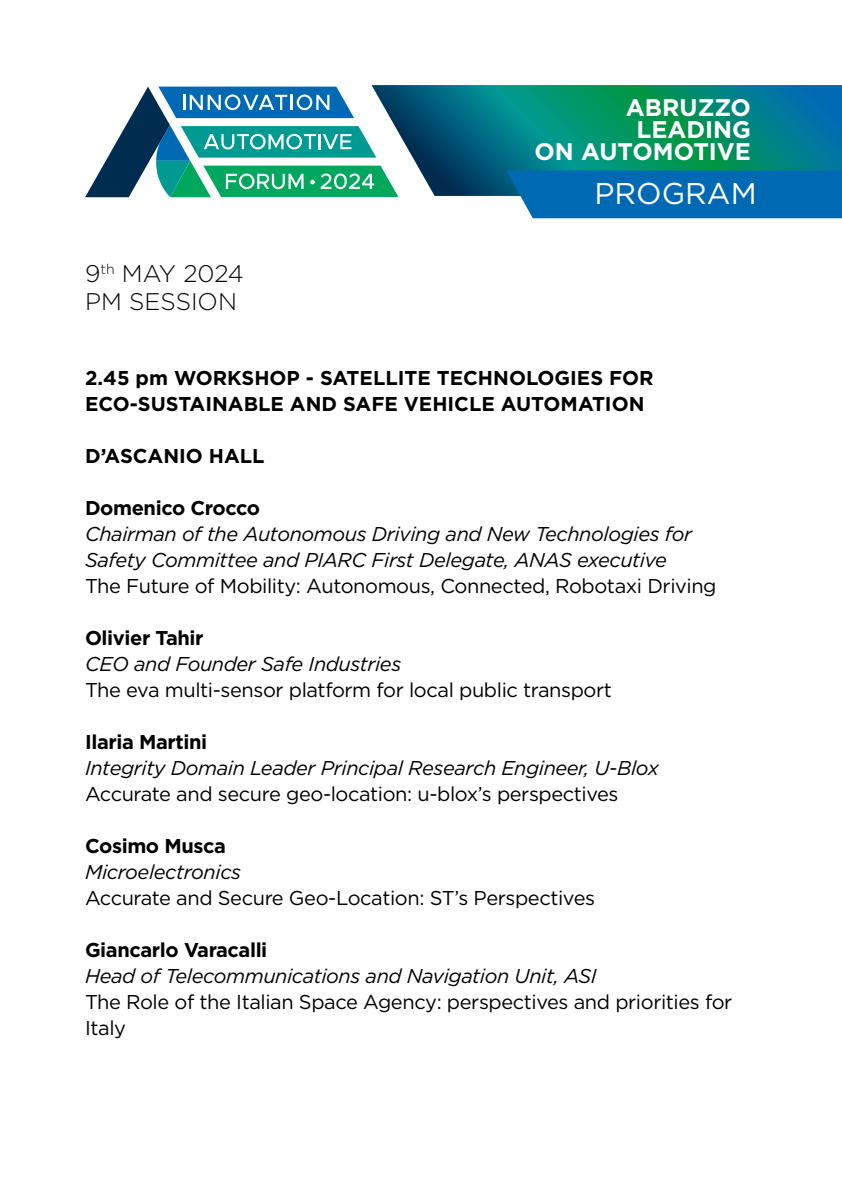
<style>
.page{position:relative;width:842px;height:1191px;background:#fff}
.page>*{position:absolute;margin:0;border:0;box-sizing:border-box;transform-origin:0 0}
.t1{font:30px "Gotham";color:#fff}
.t2{font:700 24px/22px "Gotham";color:#fff;text-align:right}
.t3{font:300 24px/28.8px "Gotham";color:#010202}
.t4{font:20px/26px "Gotham";letter-spacing:-.02em;color:#000}
.t5{font:italic 20px/26px "Gotham";letter-spacing:-.02em;color:#000}
.t6{font:700 20px/26px "Gotham";color:#000}
.t7{font:700 20px "Gotham";letter-spacing:-.02em;color:#000}
</style>
<div class="page">
<svg style="left:85px;top:87px;width:313px;height:110px"></svg>
<svg style="left:371px;top:85px;width:471px;height:111px;background:#12857f"></svg>
<div style="left:506px;top:170px;width:336px;height:48px;background:#0069b4"></div>
<p class="t2" style="left:534px;top:96px;width:218px">ABRUZZO<br>LEADING<br>ON AUTOMOTIVE</p>
<p class="t3" style="left:85px;top:258px;width:160px">9<sup>th</sup> MAY 2024<br>PM SESSION</p>
<h1 class="t1" style="left:594px;top:174px;width:164px">PROGRAM</h1>
<p class="t6" style="left:85px;top:364px;width:570px">2.45 pm WORKSHOP - SATELLITE TECHNOLOGIES FOR<br>ECO-SUSTAINABLE AND SAFE VEHICLE AUTOMATION</p>
<p class="t6" style="left:85px;top:442px;width:181px">D’ASCANIO HALL</p>
<p class="t7" style="left:85px;top:494px;width:177px">Domenico Crocco</p>
<p class="t5" style="left:85px;top:520px;width:609px">Chairman of the Autonomous Driving and New Technologies for<br>Safety Committee and PIARC First Delegate, ANAS executive</p>
<p class="t4" style="left:85px;top:572px;width:633px">The Future of Mobility: Autonomous, Connected, Robotaxi Driving</p>
<p class="t7" style="left:85px;top:624px;width:120px">Olivier Tahir</p>
<p class="t5" style="left:85px;top:650px;width:318px">CEO and Founder Safe Industries</p>
<p class="t4" style="left:85px;top:676px;width:528px">The eva multi-sensor platform for local public transport</p>
<p class="t7" style="left:85px;top:728px;width:124px">Ilaria Martini</p>
<p class="t5" style="left:85px;top:754px;width:575px">Integrity Domain Leader Principal Research Engineer, U-Blox</p>
<p class="t4" style="left:85px;top:780px;width:535px">Accurate and secure geo-location: u-blox’s perspectives</p>
<p class="t7" style="left:85px;top:832px;width:142px">Cosimo Musca</p>
<p class="t5" style="left:85px;top:858px;width:158px">Microelectronics</p>
<p class="t4" style="left:85px;top:884px;width:511px">Accurate and Secure Geo-Location: ST’s Perspectives</p>
<p class="t7" style="left:85px;top:936px;width:184px">Giancarlo Varacalli</p>
<p class="t5" style="left:85px;top:962px;width:513px">Head of Telecommunications and Navigation Unit, ASI</p>
<p class="t4" style="left:85px;top:988px;width:649px">The Role of the Italian Space Agency: perspectives and priorities for<br>Italy</p>
</div>
